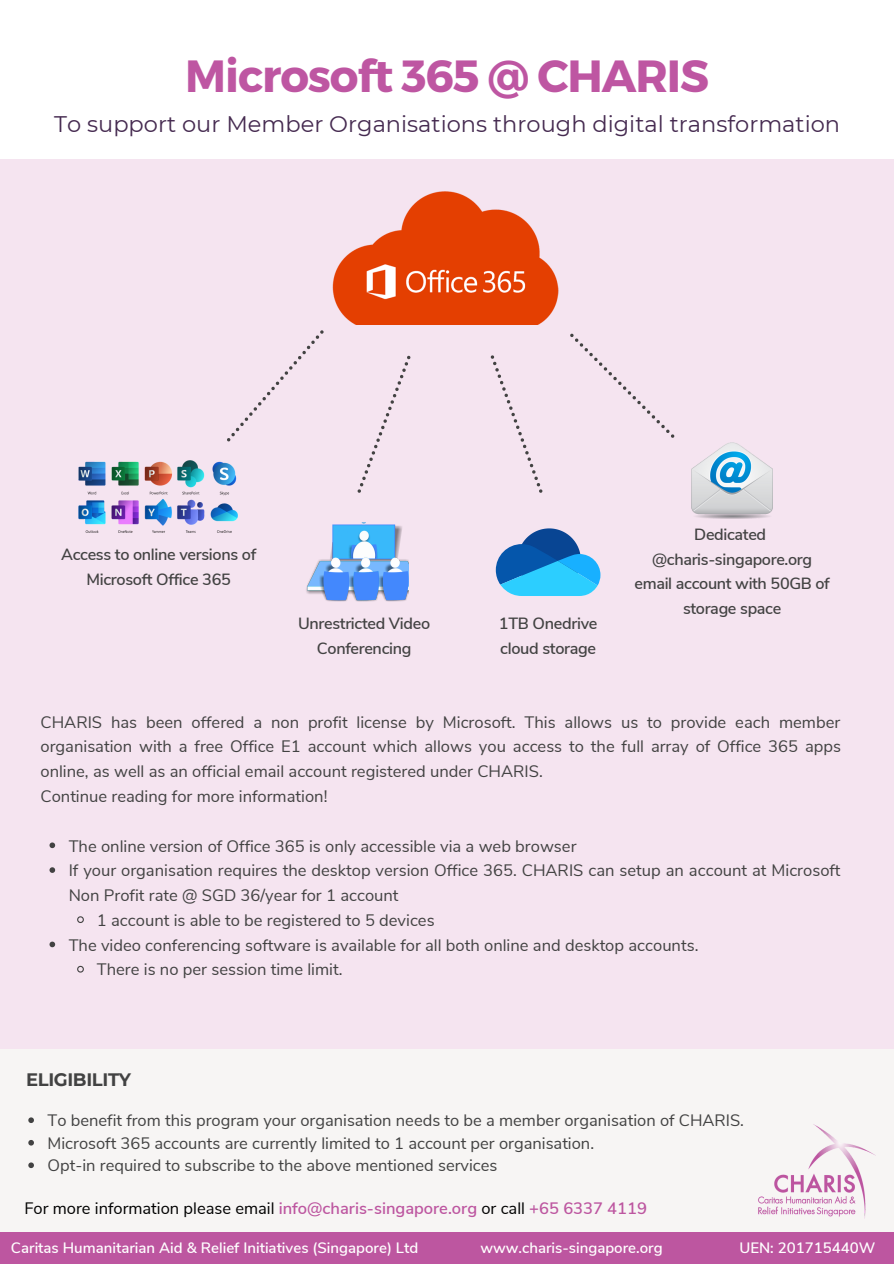
<style>
.page{position:relative;width:894px;height:1264px;background:#fff}
.page>*{position:absolute;margin:0;border:0;box-sizing:border-box;transform-origin:0 0}
.t1{font:700 45px "Montserrat";letter-spacing:-.025em;color:#be56a2}
.t2{font:22.5px "Montserrat";color:#452a50}
.t3{font:700 18px "Montserrat";letter-spacing:-.02em;color:#424242}
.t4{font:16.5px/24.8px "Nunito Sans";color:#424242}
.t5{font:600 16.5px "Nunito Sans";color:#bd56a0}
.t6{font:600 16.2px/24.8px "Nunito Sans";letter-spacing:-.02em;color:#424242;text-align:center}
.t7{font:600 15px "Nunito Sans";color:#fff}
.s1{font-weight:400;color:#000}
</style>
<div class="page">
<div style="left:0;top:159px;width:893px;height:890px;background:#f5e4f0"></div>
<img style="left:332px;top:191px;width:227px;height:133px">
<img style="left:79px;top:460px;width:159px;height:72px">
<img style="left:691px;top:442px;width:80px;height:76px">
<img style="left:306px;top:522px;width:102px;height:79px">
<div style="left:0;top:1049px;width:893px;height:183px;background:#f7f5f4"></div>
<svg style="left:28px;top:1117px;width:6px;height:5px"></svg>
<svg style="left:28px;top:1140px;width:6px;height:5px"></svg>
<svg style="left:28px;top:1162px;width:6px;height:6px"></svg>
<svg style="left:357px;top:355px;width:54px;height:138px"></svg>
<svg style="left:227px;top:330px;width:97px;height:112px"></svg>
<svg style="left:490px;top:355px;width:52px;height:138px"></svg>
<svg style="left:570px;top:333px;width:104px;height:105px"></svg>
<img style="left:758px;top:1124px;width:117px;height:94px">
<div style="left:0;top:1231px;width:893px;height:32px;background:#bd56a0"></div>
<svg style="left:495px;top:528px;width:105px;height:68px"></svg>
<svg style="left:49px;top:842px;width:6px;height:6px"></svg>
<svg style="left:49px;top:867px;width:6px;height:5px"></svg>
<svg style="left:77px;top:916px;width:7px;height:7px"></svg>
<svg style="left:49px;top:941px;width:6px;height:6px"></svg>
<svg style="left:77px;top:965px;width:7px;height:8px"></svg>
<p class="t1" style="left:185px;top:46px;width:525px">Microsoft 365 @ CHARIS</p>
<p class="t2" style="left:54px;top:111px;width:787px">To support our Member Organisations through digital transformation</p>
<p class="t6" style="left:61px;top:542px;width:196px">Access to online versions of<br>Microsoft Office 365</p>
<p class="t6" style="left:298px;top:611px;width:133px">Unrestricted Video<br>Conferencing</p>
<p class="t6" style="left:499px;top:611px;width:100px">1TB Onedrive</p>
<p class="t6" style="left:500px;top:636px;width:97px">cloud storage</p>
<p class="t6" style="left:694px;top:522px;width:73px">Dedicated</p>
<p class="t6" style="left:652px;top:547px;width:162px">@charis-singapore.org</p>
<p class="t6" style="left:634px;top:571px;width:197px">email account with 50GB of storage space</p>
<p class="t4" style="left:40px;top:709px;width:801px;text-align:justify">CHARIS has been offered a non profit license by Microsoft. This allows us to provide each member organisation with a free Office E1 account which allows you access to the full array of Office 365 apps online, as well as an official email account registered under CHARIS.</p>
<p class="t4" style="left:40px;top:784px;width:288px">Continue reading for more information!</p>
<p class="t4" style="left:69px;top:833px;width:509px">The online version of Office 365 is only accessible via a web browser</p>
<p class="t4" style="left:69px;top:858px;width:773px">If your organisation requires the desktop version Office 365. CHARIS can setup an account at Microsoft<br>Non Profit rate @ SGD 36/year for 1 account</p>
<p class="t4" style="left:97px;top:908px;width:339px">1 account is able to be registered to 5 devices</p>
<p class="t4" style="left:69px;top:932px;width:631px">The video conferencing software is available for all both online and desktop accounts.</p>
<p class="t4" style="left:97px;top:957px;width:247px">There is no per session time limit.</p>
<p class="t3" style="left:26px;top:1068px;width:106px">ELIGIBILITY</p>
<p class="t4" style="left:48px;top:1108px;width:697px">To benefit from this program your organisation needs to be a member organisation of CHARIS.</p>
<p class="t4" style="left:48px;top:1131px;width:548px">Microsoft 365 accounts are currently limited to 1 account per organisation.</p>
<p class="t4" style="left:48px;top:1153px;width:451px">Opt-in required to subscribe to the above mentioned services</p>
<p class="t5" style="left:24px;top:1197px;width:624px"><span class="s1">For more information please email</span> info@charis-singapore.org <span class="s1">or call</span> +65 6337 4119</p>
<p class="t7" style="left:11px;top:1237px;width:409px">Caritas Humanitarian Aid &amp; Relief Initiatives (Singapore) Ltd</p>
<p class="t7" style="left:480px;top:1237px;width:184px">www.charis-singapore.org</p>
<p class="t7" style="left:739px;top:1237px;width:138px">UEN: 201715440W</p>
</div>
